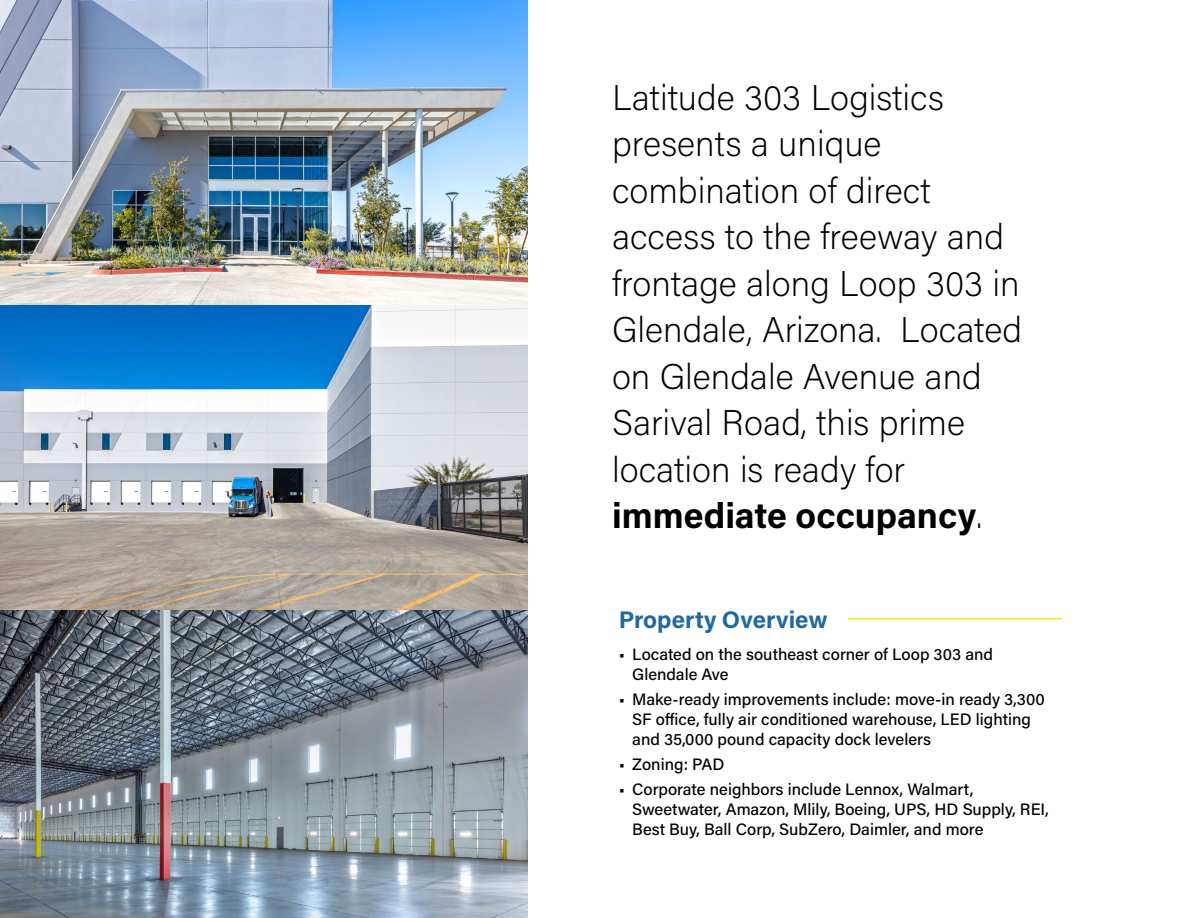
<style>
.page{position:relative;width:1188px;height:918px;background:#fff}
.page>*{position:absolute;margin:0;border:0;box-sizing:border-box;transform-origin:0 0}
.t1{font:200 35.7px/46.5px "Acumin Pro";color:#000}
.t2{font:700 24px "Acumin Pro";color:#1f69a3}
.t3{font:500 16.5px/19.8px "Acumin Pro";color:#000}
.s1{font-weight:700}
</style>
<div class="page">
<img style="left:0;top:0;width:527px;height:918px">
<hr style="left:848px;top:618px;width:214px;height:1px;background:#ffea00">
<h1 class="t1" style="left:612px;top:73px;width:412px">Latitude 303 Logistics presents a unique combination of direct access to the freeway and frontage along Loop 303 in<br>Glendale, Arizona. Located on Glendale Avenue and<br>Sarival Road, this prime location is ready for <span class="s1">immediate occupancy</span>.</h1>
<h2 class="t2" style="left:619px;top:602px;width:210px">Property Overview</h2>
<p class="t3" style="left:632px;top:644px;width:362px;text-indent:-13px">• Located on the southeast corner of Loop 303 and<br>Glendale Ave</p>
<p class="t3" style="left:632px;top:689px;width:414px;text-indent:-13px">• Make-ready improvements include: move-in ready 3,300<br>SF office, fully air conditioned warehouse, LED lighting and 35,000 pound capacity dock levelers</p>
<p class="t3" style="left:619px;top:754px;width:107px">• Zoning: PAD</p>
<p class="t3" style="left:632px;top:779px;width:418px;text-indent:-13px">• Corporate neighbors include Lennox, Walmart,<br>Sweetwater, Amazon, Mlily, Boeing, UPS, HD Supply, REI,<br>Best Buy, Ball Corp, SubZero, Daimler, and more</p>
</div>
